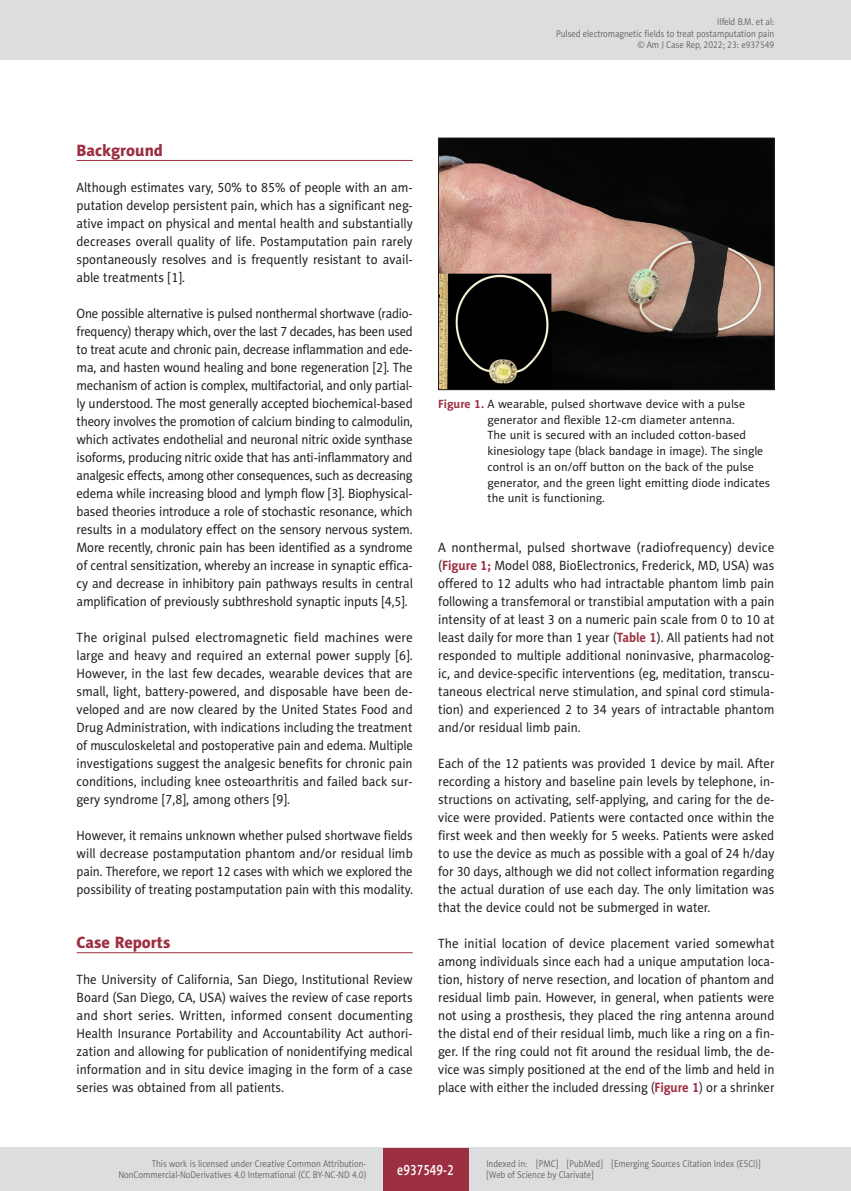
<style>
.page{position:relative;width:851px;height:1191px;background:#fff}
.page>*{position:absolute;margin:0;border:0;box-sizing:border-box;transform-origin:0 0}
.AJCR_Headline_1{font:16.5px "Naomi Sans EFN Heavy";color:#9d2f42}
.AJCR_e-PAGINA{font:15px "Naomi Sans EFN Medium";color:#fff;scale:.8 1}
.AJCR_Body{font:13.5px/18px "Naomi Sans EFN";color:#231f20;text-align:justify}
.AJCR_Body-2{font:13.5px/18px "Naomi Sans EFN";color:#231f20;text-align:justify;scale:.95 1}
.AJCR_Body-3{font:13.5px/18px "Naomi Sans EFN";color:#231f20;text-align:justify;scale:.94 1}
.AJCR_Body-4{font:13.5px/18px "Naomi Sans EFN";color:#231f20;text-align:justify;scale:.93 1}
.AJCR_Rycina_tytul{font:12px/15.8px "Naomi Sans EFN";color:#231f20}
.AJCR_pagina_zywa{font:9.75px/11.2px "Naomi Sans EFN Light";color:#57585a;text-align:right;scale:.9 1}
.AJCR_pagina_sygnatur{font:9.75px "Naomi Sans EFN Light";color:#57585a;scale:.9 1}
.s1{font-weight:700;color:#9d2f42}
</style>
<div class="page">
<hr style="left:77px;top:160px;width:335px;height:1px;background:#9d2f42">
<hr style="left:77px;top:952px;width:335px;height:1px;background:#9d2f42">
<img style="left:440px;top:140px;width:332px;height:248px">
<div style="left:438px;top:138px;width:336px;height:252px;border:1px solid #231f20"></div>
<div style="left:0;top:0;width:850px;height:60px;background:#dcdddf"></div>
<hr style="left:850px;top:0;width:1px;height:60px;background:#dcdddf">
<div style="left:0;top:1148px;width:850px;height:43px;background:#dcdddf"></div>
<div style="left:383px;top:1147px;width:85px;height:43px;background:#9d2f42"></div>
<p class="AJCR_pagina_zywa" style="left:556px;top:16px;width:244px">Ilfeld B.M. et al:<br>Pulsed electromagnetic fields to treat postamputation pain</p>
<p class="AJCR_pagina_sygnatur" style="left:637px;top:39px;width:153px">© Am J Case Rep, 2022; 23: e937549</p>
<p class="AJCR_Headline_1" style="left:77px;top:140px;width:88px">Background</p>
<p class="AJCR_Body-2" style="left:77px;top:178px;width:355px">Although estimates vary, 50% to 85% of people with an am&shy;putation develop persistent pain, which has a significant neg&shy;ative impact on physical and mental health and substantially decreases overall quality of life. Postamputation pain rarely spontaneously resolves and is frequently resistant to avail&shy;able treatments [1].</p>
<p class="AJCR_Body-3" style="left:77px;top:304px;width:359px">One possible alternative is pulsed nonthermal shortwave (radio&shy;frequency) therapy which, over the last 7 decades, has been used to treat acute and chronic pain, decrease inflammation and ede&shy;ma, and hasten wound healing and bone regeneration [2]. The mechanism of action is complex, multifactorial, and only partial&shy;ly understood. The most generally accepted biochemical-based theory involves the promotion of calcium binding to calmodulin, which activates endothelial and neuronal nitric oxide synthase isoforms, producing nitric oxide that has anti-inflammatory and analgesic effects, among other consequences, such as decreasing edema while increasing blood and lymph flow [3]. Biophysical&shy;based theories introduce a role of stochastic resonance, which results in a modulatory effect on the sensory nervous system.<br>More recently, chronic pain has been identified as a syndrome of central sensitization, whereby an increase in synaptic effica&shy;cy and decrease in inhibitory pain pathways results in central amplification of previously subthreshold synaptic inputs [4,5].</p>
<p class="AJCR_Body" style="left:77px;top:628px;width:338px">The original pulsed electromagnetic field machines were large and heavy and required an external power supply [6].<br>However, in the last few decades, wearable devices that are small, light, battery-powered, and disposable have been de&shy;veloped and are now cleared by the United States Food and Drug Administration, with indications including the treatment of musculoskeletal and postoperative pain and edema. Multiple investigations suggest the analgesic benefits for chronic pain conditions, including knee osteoarthritis and failed back sur&shy;gery syndrome [7,8], among others [9].</p>
<p class="AJCR_Body-4" style="left:77px;top:826px;width:363px">However, it remains unknown whether pulsed shortwave fields will decrease postamputation phantom and/or residual limb pain. Therefore, we report 12 cases with which we explored the possibility of treating postamputation pain with this modality.</p>
<p class="AJCR_Headline_1" style="left:77px;top:932px;width:95px">Case Reports</p>
<p class="AJCR_Body-2" style="left:77px;top:970px;width:355px">The University of California, San Diego, Institutional Review Board (San Diego, CA, USA) waives the review of case reports and short series. Written, informed consent documenting Health Insurance Portability and Accountability Act authori&shy;zation and allowing for publication of nonidentifying medical information and in situ device imaging in the form of a case series was obtained from all patients.</p>
<p class="AJCR_Rycina_tytul" style="left:487px;top:396px;width:284px;text-indent:-49px"><span class="s1">Figure 1.</span> A wearable, pulsed shortwave device with a pulse generator and flexible 12-cm diameter antenna.<br>The unit is secured with an included cotton-based kinesiology tape (black bandage in image). The single control is an on/off button on the back of the pulse generator, and the green light emitting diode indicates the unit is functioning.</p>
<p class="AJCR_Body" style="left:438px;top:538px;width:338px">A nonthermal, pulsed shortwave (radiofrequency) device (<span class="s1">Figure 1;</span> Model 088, BioElectronics, Frederick, MD, USA) was offered to 12 adults who had intractable phantom limb pain following a transfemoral or transtibial amputation with a pain intensity of at least 3 on a numeric pain scale from 0 to 10 at least daily for more than 1 year (<span class="s1">Table 1</span>). All patients had not responded to multiple additional noninvasive, pharmacolog&shy;ic, and device-specific interventions (eg, meditation, transcu&shy;taneous electrical nerve stimulation, and spinal cord stimula&shy;tion) and experienced 2 to 34 years of intractable phantom and/or residual limb pain.</p>
<p class="AJCR_Body-2" style="left:438px;top:754px;width:355px">Each of the 12 patients was provided 1 device by mail. After recording a history and baseline pain levels by telephone, in&shy;structions on activating, self-applying, and caring for the de&shy;vice were provided. Patients were contacted once within the first week and then weekly for 5 weeks. Patients were asked to use the device as much as possible with a goal of 24 h/day for 30 days, although we did not collect information regarding the actual duration of use each day. The only limitation was that the device could not be submerged in water.</p>
<p class="AJCR_Body" style="left:438px;top:934px;width:338px">The initial location of device placement varied somewhat among individuals since each had a unique amputation loca&shy;tion, history of nerve resection, and location of phantom and residual limb pain. However, in general, when patients were not using a prosthesis, they placed the ring antenna around the distal end of their residual limb, much like a ring on a fin&shy;ger. If the ring could not fit around the residual limb, the de&shy;vice was simply positioned at the end of the limb and held in place with either the included dressing (<span class="s1">Figure 1</span>) or a shrinker</p>
<p class="AJCR_pagina_zywa" style="left:118px;top:1158px;width:277px">This work is licensed under Creative Common Attribution-<br>NonCommercial-NoDerivatives 4.0 International (CC BY-NC-ND 4.0)</p>
<p class="AJCR_e-PAGINA" style="left:397px;top:1160px;width:72px">e937549-2</p>
<p class="AJCR_pagina_zywa" style="left:486px;top:1158px;width:306px;text-align:left">Indexed in: [PMC] [PubMed] [Emerging Sources Citation Index (ESCI)] [Web of Science by Clarivate]</p>
</div>
